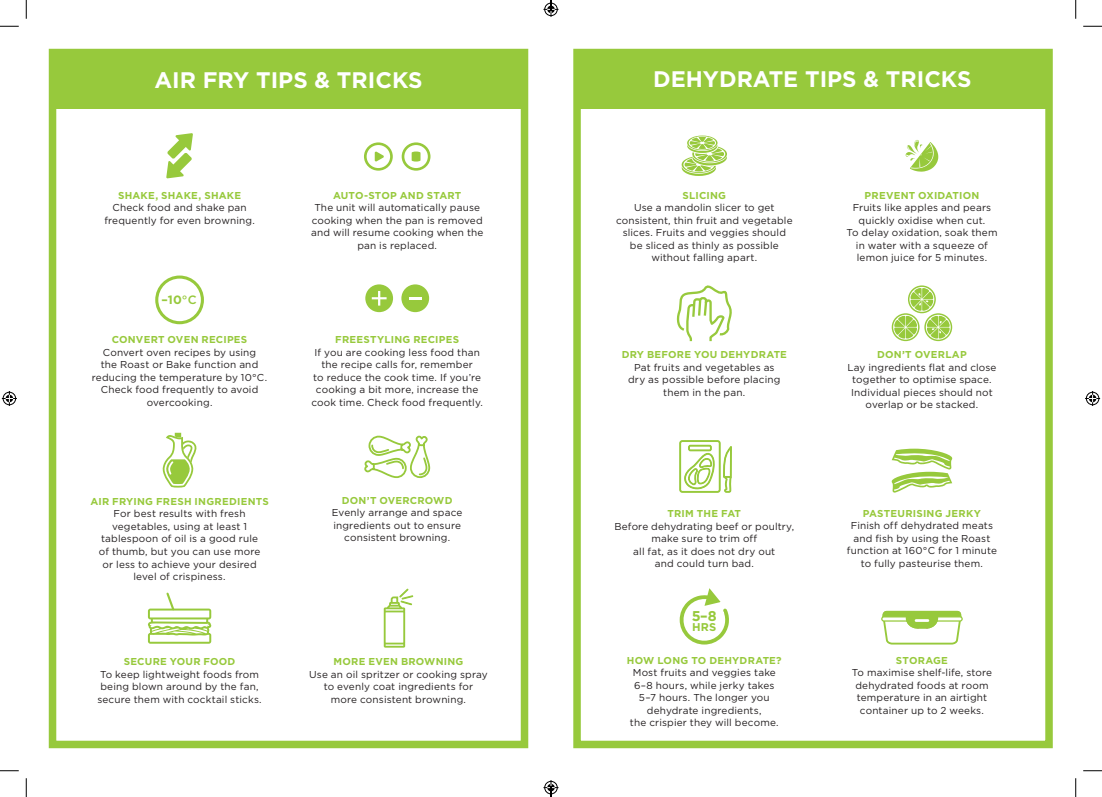
<style>
.page{position:relative;width:1102px;height:797px;background:#fff}
.page>*{position:absolute;margin:0;border:0;box-sizing:border-box;transform-origin:0 0}
.t1{font:700 22.5px "Gotham";color:#fff}
.t2{font:700 14.12px "Gotham";color:#97c93c}
.t3{font:700 12px "Gotham";color:#97c93c}
.t4{font:700 11.25px "Gotham";color:#97c93c}
.t5{font:10px/12.5px "Gotham";letter-spacing:.015em;color:#231f20;text-align:center}
.t6{font:700 10px "Gotham";letter-spacing:.025em;color:#97c93c}
.s1{font-weight:500}
</style>
<div class="page">
<div style="left:579px;top:55px;width:467px;height:54px;background:#97c93c"></div>
<div style="left:573px;top:49px;width:479px;height:699px;border:8px solid #97c93c"></div>
<div style="left:55px;top:55px;width:467px;height:54px;background:#97c93c"></div>
<svg style="left:383px;top:588px;width:30px;height:59px"></svg>
<svg style="left:924px;top:313px;width:28px;height:28px"></svg>
<svg style="left:891px;top:313px;width:28px;height:28px"></svg>
<svg style="left:892px;top:286px;width:59px;height:54px"></svg>
<svg style="left:681px;top:136px;width:46px;height:40px"></svg>
<svg style="left:905px;top:140px;width:33px;height:32px"></svg>
<svg style="left:891px;top:448px;width:61px;height:44px"></svg>
<svg style="left:881px;top:611px;width:81px;height:34px"></svg>
<hr style="left:914px;top:619px;width:15px;height:3px;background:#fff">
<div style="left:365px;top:284px;width:28px;height:28px;background:#97c93c;border-radius:50%"></div>
<div style="left:401px;top:284px;width:28px;height:28px;background:#97c93c;border-radius:50%"></div>
<svg style="left:372px;top:291px;width:14px;height:14px"></svg>
<svg style="left:409px;top:297px;width:12px;height:2px"></svg>
<svg style="left:364px;top:435px;width:67px;height:44px"></svg>
<svg style="left:148px;top:592px;width:63px;height:51px"></svg>
<div style="left:155px;top:275px;width:49px;height:49px;border:3px solid #97c93c;border-radius:50%"></div>
<svg style="left:166px;top:133px;width:27px;height:45px"></svg>
<svg style="left:163px;top:433px;width:34px;height:54px"></svg>
<div style="left:49px;top:49px;width:479px;height:699px;border:8px solid #97c93c"></div>
<svg style="left:676px;top:285px;width:56px;height:360px"></svg>
<svg style="left:401px;top:142px;width:29px;height:29px"></svg>
<svg style="left:364px;top:142px;width:29px;height:29px"></svg>
<svg style="left:0;top:25px;width:19px;height:2px"></svg>
<svg style="left:1083px;top:25px;width:18px;height:2px"></svg>
<svg style="left:0;top:770px;width:19px;height:1px"></svg>
<svg style="left:1083px;top:770px;width:18px;height:1px"></svg>
<svg style="left:25px;top:0;width:2px;height:19px"></svg>
<svg style="left:25px;top:778px;width:2px;height:19px"></svg>
<svg style="left:1075px;top:0;width:1px;height:19px"></svg>
<svg style="left:1075px;top:778px;width:1px;height:19px"></svg>
<svg style="left:2px;top:391px;width:15px;height:15px"></svg>
<svg style="left:1085px;top:391px;width:14px;height:15px"></svg>
<svg style="left:543px;top:0;width:15px;height:17px"></svg>
<svg style="left:543px;top:780px;width:15px;height:17px"></svg>
<h1 class="t1" style="left:154px;top:65px;width:270px">AIR FRY TIPS &amp; TRICKS</h1>
<h1 class="t1" style="left:653px;top:64px;width:320px">DEHYDRATE TIPS &amp; TRICKS</h1>
<p class="t6" style="left:118px;top:189px;width:124px">SHAKE, SHAKE, SHAKE</p>
<p class="t5" style="left:104px;top:201px;width:152px">Check food and shake pan frequently for even browning.</p>
<p class="t3" style="left:161px;top:292px;width:37px">–10<span class="s1">°C</span></p>
<p class="t6" style="left:112px;top:333px;width:137px">CONVERT OVEN RECIPES</p>
<p class="t5" style="left:92px;top:345px;width:177px">Convert oven recipes by using<br>the Roast or Bake function and reducing the temperature by 10°C.<br>Check food frequently to avoid overcooking.</p>
<p class="t6" style="left:90px;top:495px;width:180px">AIR FRYING FRESH INGREDIENTS</p>
<p class="t5" style="left:99px;top:507px;width:163px">For best results with fresh vegetables, using at least 1 tablespoon of oil is a good rule of thumb, but you can use more or less to achieve your desired level of crispiness.</p>
<p class="t6" style="left:124px;top:655px;width:113px">SECURE YOUR FOOD</p>
<p class="t5" style="left:97px;top:668px;width:166px">To keep lightweight foods from being blown around by the fan, secure them with cocktail sticks.</p>
<p class="t6" style="left:333px;top:189px;width:130px">AUTO-STOP AND START</p>
<p class="t5" style="left:311px;top:201px;width:174px">The unit will automatically pause cooking when the pan is removed and will resume cooking when the pan is replaced.</p>
<p class="t6" style="left:335px;top:333px;width:125px">FREESTYLING RECIPES</p>
<p class="t5" style="left:311px;top:345px;width:173px">If you are cooking less food than the recipe calls for, remember<br>to reduce the cook time. If you’re cooking a bit more, increase the cook time. Check food frequently.</p>
<p class="t6" style="left:342px;top:493px;width:112px">DON’T OVERCROWD</p>
<p class="t5" style="left:332px;top:506px;width:132px">Evenly arrange and space ingredients out to ensure consistent browning.</p>
<p class="t6" style="left:333px;top:655px;width:131px">MORE EVEN BROWNING</p>
<p class="t5" style="left:309px;top:668px;width:180px">Use an oil spritzer or cooking spray to evenly coat ingredients for<br>more consistent browning.</p>
<p class="t6" style="left:682px;top:189px;width:45px">SLICING</p>
<p class="t5" style="left:616px;top:201px;width:178px">Use a mandolin slicer to get consistent, thin fruit and vegetable slices. Fruits and veggies should be sliced as thinly as possible without falling apart.</p>
<p class="t6" style="left:621px;top:348px;width:167px">DRY BEFORE YOU DEHYDRATE</p>
<p class="t5" style="left:628px;top:360px;width:154px">Pat fruits and vegetables as dry as possible before placing them in the pan.</p>
<p class="t6" style="left:667px;top:507px;width:75px">TRIM THE FAT</p>
<p class="t5" style="left:614px;top:520px;width:181px">Before dehydrating beef or poultry, make sure to trim off<br>all fat, as it does not dry out<br>and could turn bad.</p>
<h2 class="t2" style="left:691px;top:606px;width:27px">5–8</h2>
<p class="t4" style="left:692px;top:619px;width:26px">HRS</p>
<p class="t6" style="left:627px;top:653px;width:156px">HOW LONG TO DEHYDRATE?</p>
<p class="t5" style="left:630px;top:666px;width:150px">Most fruits and veggies take<br>6–8 hours, while jerky takes<br>5–7 hours. The longer you dehydrate ingredients,<br>the crispier they will become.</p>
<p class="t6" style="left:864px;top:189px;width:116px">PREVENT OXIDATION</p>
<p class="t5" style="left:846px;top:201px;width:153px">Fruits like apples and pears quickly oxidise when cut.<br>To delay oxidation, soak them in water with a squeeze of lemon juice for 5 minutes.</p>
<p class="t6" style="left:877px;top:348px;width:91px">DON’T OVERLAP</p>
<p class="t5" style="left:847px;top:360px;width:151px">Lay ingredients flat and close together to optimise space.<br>Individual pieces should not overlap or be stacked.</p>
<p class="t6" style="left:862px;top:506px;width:120px">PASTEURISING JERKY</p>
<p class="t5" style="left:846px;top:519px;width:152px">Finish off dehydrated meats and fish by using the Roast function at 160°C for 1 minute to fully pasteurise them.</p>
<p class="t6" style="left:895px;top:653px;width:54px">STORAGE</p>
<p class="t5" style="left:851px;top:666px;width:142px">To maximise shelf-life, store dehydrated foods at room temperature in an airtight container up to 2 weeks.</p>
</div>
